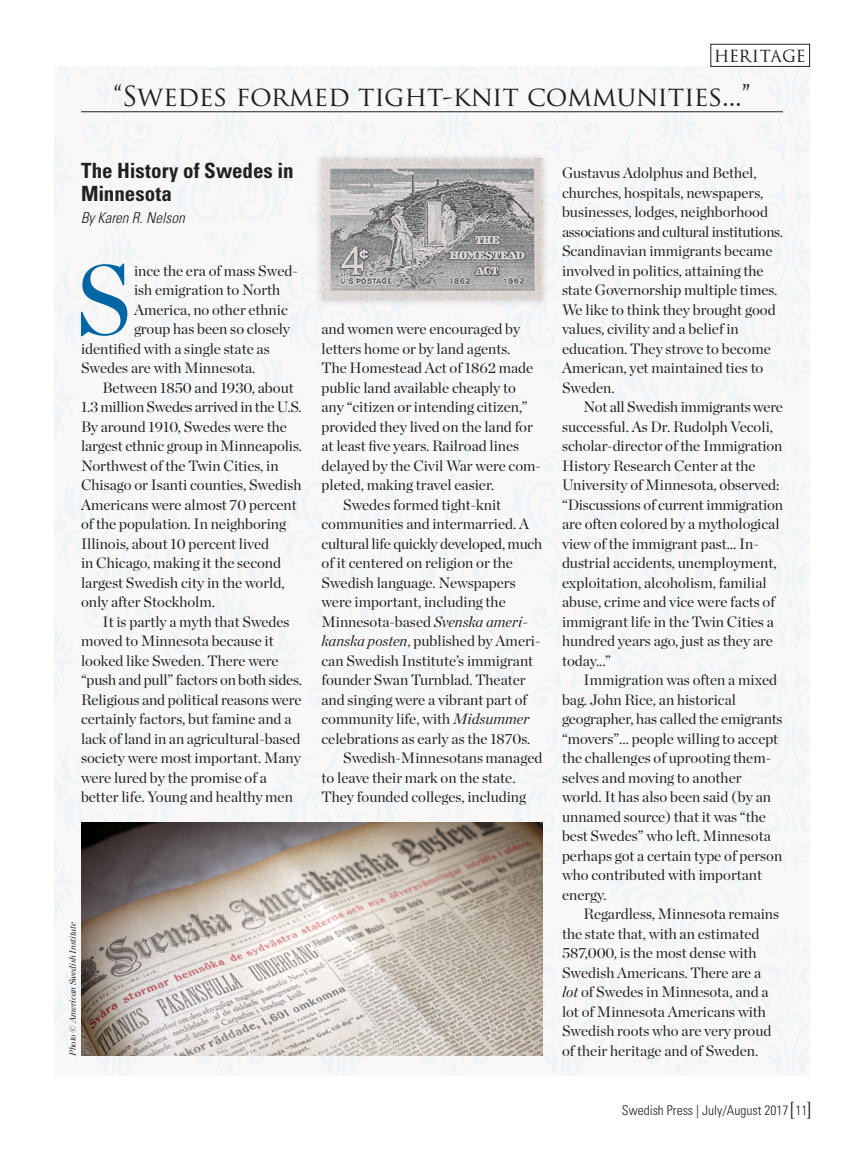
<style>
.page{position:relative;width:864px;height:1161px;background:#fff}
.page>*{position:absolute;margin:0;border:0;box-sizing:border-box;transform-origin:0 0}
.t1{font:99px "Chronicle Display";color:#0065a4}
.t2{font:27px "Trajan Pro";letter-spacing:-.01em;color:#231f20}
.t3{font:24px "Optimus Princeps";color:#231f20;scale:.83 1}
.t4{font:700 condensed 21px/22.5px "Univers";letter-spacing:-.005em;color:#231f20}
.t5{font:16.5px "Optimus Princeps";letter-spacing:.1em;color:#231f20}
.t6{font:15px/19.5px "Chronicle Display";color:#231f20}
.t7{font:italic 300 condensed 15px "Univers";color:#231f20}
.t8{font:300 condensed 13.5px "Univers";color:#231f20}
.t9{font:italic 9px "Chronicle Display";color:#231f20}
.s1{font-style:italic}
</style>
<div class="page">
<img style="left:54px;top:66px;width:756px;height:1010px">
<div style="left:710px;top:44px;width:100px;height:23px;border:1px solid #231f20"></div>
<hr style="left:81px;top:111px;width:702px;height:1px;background:#231f20">
<div style="left:314px;top:151px;width:236px;height:157px;background:#231f20;opacity:.3"></div>
<img style="left:322px;top:159px;width:220px;height:141px">
<img style="left:81px;top:822px;width:461px;height:234px">
<p class="t5" style="left:715px;top:48px;width:91px">HERITAGE</p>
<p class="t2" style="left:114px;top:79px;width:638px">“SWEDES FORMED TIGHT-KNIT COMMUNITIES...”</p>
<p class="t4" style="left:81px;top:160px;width:214px">The History of Swedes in<br>Minnesota</p>
<p class="t7" style="left:81px;top:209px;width:105px">By Karen R. Nelson</p>
<p class="t1" style="left:75px;top:239px;width:58px">S</p>
<p class="t6" style="left:134px;top:261px;width:165px">ince the era of mass Swed-</p>
<p class="t6" style="left:134px;top:280px;width:148px">ish emigration to North</p>
<p class="t6" style="left:134px;top:300px;width:155px">America, no other ethnic</p>
<p class="t6" style="left:134px;top:319px;width:158px">group has been so closely</p>
<p class="t6" style="left:81px;top:339px;width:190px">identified with a single state as</p>
<p class="t6" style="left:81px;top:358px;width:176px">Swedes are with Minnesota.</p>
<p class="t6" style="left:81px;top:378px;width:222px;text-indent:22px">Between 1850 and 1930, about<br>1.3 million Swedes arrived in the U.S.</p>
<p class="t6" style="left:81px;top:417px;width:222px">By around 1910, Swedes were the largest ethnic group in Minneapolis.</p>
<p class="t6" style="left:81px;top:456px;width:222px">Northwest of the Twin Cities, in<br>Chisago or Isanti counties, Swedish<br>Americans were almost 70 percent of the population. In neighboring<br>Illinois, about 10 percent lived<br>in Chicago, making it the second largest Swedish city in the world, only after Stockholm.</p>
<p class="t6" style="left:81px;top:612px;width:222px;text-indent:22px">It is partly a myth that Swedes moved to Minnesota because it looked like Sweden. There were “push and pull” factors on both sides.</p>
<p class="t6" style="left:81px;top:690px;width:222px">Religious and political reasons were</p>
<p class="t6" style="left:81px;top:709px;width:221px">certainly factors, but famine and a lack of land in an agricultural-based</p>
<p class="t6" style="left:81px;top:748px;width:221px">society were most important. Many</p>
<p class="t6" style="left:81px;top:768px;width:213px">were lured by the promise of a better life. Young and healthy men</p>
<p class="t9" style="left:67px;top:1056px;width:136px;rotate:-90deg">Photo © American Swedish Institute</p>
<p class="t6" style="left:322px;top:319px;width:221px">and women were encouraged by letters home or by land agents.<br>The Homestead Act of 1862 made public land available cheaply to any “citizen or intending citizen,” provided they lived on the land for at least five years. Railroad lines delayed by the Civil War were com&shy;pleted, making travel easier.</p>
<p class="t6" style="left:343px;top:495px;width:160px">Swedes formed tight-knit</p>
<p class="t6" style="left:322px;top:514px;width:209px">communities and intermarried. A</p>
<p class="t6" style="left:322px;top:534px;width:222px">cultural life quickly developed, much</p>
<p class="t6" style="left:322px;top:553px;width:196px">of it centered on religion or the<br>Swedish language. Newspapers</p>
<p class="t6" style="left:322px;top:592px;width:221px">were important, including the Minnesota-based <span class="s1">Svenska ameri&shy;kanska posten</span>, published by Ameri&shy;can Swedish Institute’s immigrant founder Swan Turnblad. Theater and singing were a vibrant part of community life, with <span class="s1">Midsummer </span>celebrations as early as the 1870s.</p>
<p class="t6" style="left:322px;top:748px;width:222px;text-indent:22px">Swedish-Minnesotans managed to leave their mark on the state.<br>They founded colleges, including</p>
<p class="t6" style="left:562px;top:163px;width:222px">Gustavus Adolphus and Bethel, churches, hospitals, newspapers, businesses, lodges, neighborhood associations and cultural institutions.</p>
<p class="t6" style="left:562px;top:241px;width:217px">Scandinavian immigrants became involved in politics, attaining the state Governorship multiple times.<br>We like to think they brought good</p>
<p class="t6" style="left:562px;top:319px;width:210px">values, civility and a belief in education. They strove to become<br>American, yet maintained ties to<br>Sweden.</p>
<p class="t6" style="left:584px;top:397px;width:201px">Not all Swedish immigrants were</p>
<p class="t6" style="left:562px;top:417px;width:222px">successful. As Dr. Rudolph Vecoli, scholar-director of the Immigration</p>
<p class="t6" style="left:562px;top:456px;width:222px">History Research Center at the<br>University of Minnesota, observed: “Discussions of current immigration</p>
<p class="t6" style="left:562px;top:514px;width:219px">are often colored by a mythological view of the immigrant past… In&shy;dustrial accidents, unemployment, exploitation, alcoholism, familial abuse, crime and vice were facts of immigrant life in the Twin Cities a hundred years ago, just as they are today...”</p>
<p class="t6" style="left:584px;top:670px;width:195px">Immigration was often a mixed</p>
<p class="t6" style="left:562px;top:690px;width:222px">bag. John Rice, an historical geographer, has called the emigrants</p>
<p class="t6" style="left:562px;top:729px;width:218px">“movers”... people willing to accept</p>
<p class="t6" style="left:562px;top:748px;width:222px">the challenges of uprooting them&shy;selves and moving to another world. It has also been said (by an unnamed source) that it was “the best Swedes” who left. Minnesota perhaps got a certain type of person who contributed with important energy.</p>
<p class="t6" style="left:562px;top:904px;width:219px;text-indent:22px">Regardless, Minnesota remains the state that, with an estimated<br>587,000, is the most dense with<br>Swedish Americans. There are a <span class="s1">lot</span> of Swedes in Minnesota, and a lot of Minnesota Americans with<br>Swedish roots who are very proud</p>
<p class="t6" style="left:562px;top:1041px;width:198px">of their heritage and of Sweden.</p>
<p class="t3" style="left:791px;top:1098px;width:7px">[</p>
<p class="t3" style="left:806px;top:1098px;width:7px">]</p>
<p class="t8" style="left:622px;top:1102px;width:187px">Swedish Press | July/August 2017 11</p>
</div>
